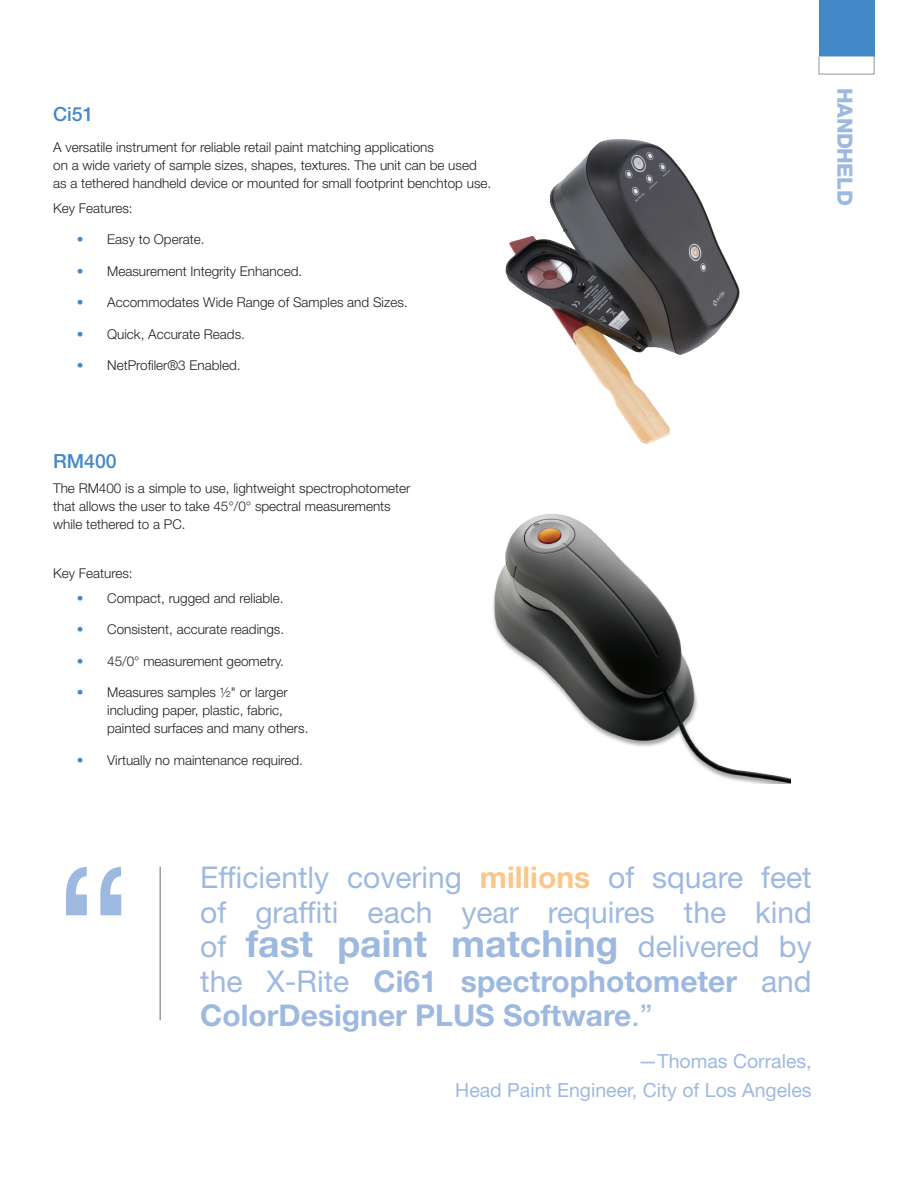
<style>
.page{position:relative;width:918px;height:1188px;background:#fff}
.page>*{position:absolute;margin:0;border:0;box-sizing:border-box;transform-origin:0 0}
.t1{font:187.5px "Helvetica Neue LT Std";color:#9eb9e0}
.t2{font:700 37.5px "Helvetica Neue LT Std";color:#9eb9e0}
.t3{font:30px/34.5px "Helvetica Neue LT Std";color:#9eb9e0}
.t4{font:700 30px/34.5px "Helvetica Neue LT Std";color:#9eb9e0}
.t5{font:800 21px "Helvetica Neue";letter-spacing:-.02em;color:#9eb9e0}
.t6{font:19.5px/28.5px "Helvetica Neue LT Std";color:#9eb9e0;text-align:right}
.t7{font:500 19.5px "Helvetica Neue LT Std";color:#4389c8}
.t8{font:300 13.5px/18px "Helvetica Neue";color:#231f20}
.s1{color:#4389c8}
.s2{font-weight:700;color:#fdc689}
.s3{font-weight:400;font-size:30px}
.s4{font-weight:400}
</style>
<div class="page">
<img style="left:505px;top:139px;width:235px;height:305px">
<img style="left:493px;top:514px;width:297px;height:269px">
<div style="left:819px;top:0;width:55px;height:56px;background:#4389c8"></div>
<hr style="left:160px;top:867px;width:1px;height:153px;background:#6c6d70">
<h3 class="t7" style="left:53px;top:102px;width:42px">Ci51</h3>
<p class="t8" style="left:53px;top:138px;width:440px">A versatile instrument for reliable retail paint matching applications<br>on a wide variety of sample sizes, shapes, textures. The unit can be used as a tethered handheld device or mounted for small footprint benchtop use.</p>
<p class="t8" style="left:53px;top:199px;width:81px">Key Features:</p>
<p class="t8" style="left:77px;top:230px;width:129px"><span class="s1">•</span> Easy to Operate.</p>
<p class="t8" style="left:77px;top:262px;width:227px"><span class="s1">•</span> Measurement Integrity Enhanced.</p>
<p class="t8" style="left:77px;top:293px;width:332px"><span class="s1">•</span> Accommodates Wide Range of Samples and Sizes.</p>
<p class="t8" style="left:77px;top:325px;width:170px"><span class="s1">•</span> Quick, Accurate Reads.</p>
<p class="t8" style="left:77px;top:356px;width:165px"><span class="s1">•</span> NetProfiler®3 Enabled.</p>
<h3 class="t7" style="left:53px;top:449px;width:65px">RM400</h3>
<p class="t8" style="left:53px;top:479px;width:359px">The RM400 is a simple to use, lightweight spectrophotometer that allows the user to take 45°/0° spectral measurements while tethered to a PC.</p>
<p class="t8" style="left:53px;top:564px;width:81px">Key Features:</p>
<p class="t8" style="left:77px;top:589px;width:208px"><span class="s1">•</span> Compact, rugged and reliable.</p>
<p class="t8" style="left:77px;top:620px;width:209px"><span class="s1">•</span> Consistent, accurate readings.</p>
<p class="t8" style="left:77px;top:652px;width:209px"><span class="s1">•</span> 45/0° measurement geometry.</p>
<p class="t8" style="left:107px;top:683px;width:203px;text-indent:-30px"><span class="s1">•</span> Measures samples ½" or larger including paper, plastic, fabric, painted surfaces and many others.</p>
<p class="t8" style="left:77px;top:751px;width:228px"><span class="s1">•</span> Virtually no maintenance required.</p>
<h3 class="t5" style="left:858px;top:88px;width:119px;rotate:90deg">HANDHELD</h3>
<h1 class="t1" style="left:54px;top:822px;width:81px">“</h1>
<h3 class="t3" style="left:200px;top:860px;width:613px">Efficiently covering <span class="s2">millions</span> of square feet of graffiti each year requires the kind</h3>
<h2 class="t2" style="left:200px;top:921px;width:613px"><span class="s3">of</span> fast paint matching <span class="s3">delivered by</span></h2>
<h3 class="t4" style="left:200px;top:963px;width:613px"><span class="s4">the X-Rite</span> Ci61 spectrophotometer <span class="s4">and<br></span>ColorDesigner PLUS Software<span class="s4">.”</span></h3>
<h3 class="t6" style="left:455px;top:1047px;width:358px">—Thomas Corrales,<br>Head Paint Engineer, City of Los Angeles</h3>
</div>
